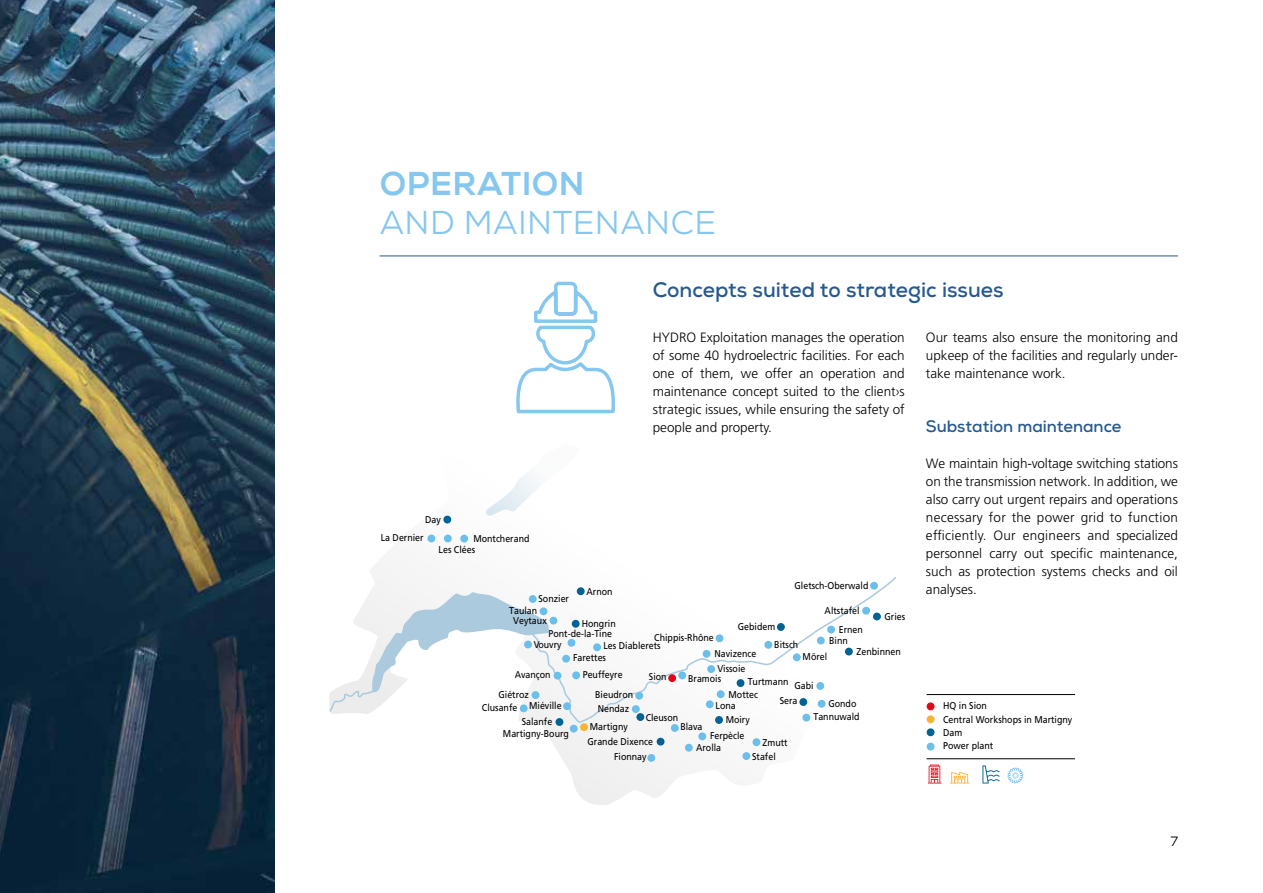
<style>
.page{position:relative;width:1263px;height:893px;background:#fff}
.page>*{position:absolute;margin:0;border:0;box-sizing:border-box;transform-origin:0 0}
.t1{font:33px "Nexa";letter-spacing:.015em;color:#85c7ee}
.t2{font:800 33px "Nexa";letter-spacing:.015em;color:#85c7ee}
.t3{font:700 21px "Nexa";color:#26598f}
.t4{font:700 16.5px "Nexa";color:#26598f}
.t5{font:300 13.5px/18px "Frutiger LT Std";color:#000;text-align:justify}
.t6{font:13.5px "Nexa";color:#000}
.t7{font:9.9px/13.4px "Frutiger LT Std";color:#000;scale:.9 1}
</style>
<div class="page">
<svg style="left:329px;top:515px;width:628px;height:290px"></svg>
<svg style="left:484px;top:472px;width:95px;height:45px"></svg>
<div style="left:580px;top:723px;width:8px;height:8px;background:#f9b234;border-radius:50%"></div>
<div style="left:570px;top:725px;width:8px;height:8px;background:#6bbfea;border-radius:50%"></div>
<div style="left:460px;top:535px;width:8px;height:7px;background:#6bbfea;border-radius:50%"></div>
<div style="left:444px;top:535px;width:8px;height:7px;background:#6bbfea;border-radius:50%"></div>
<div style="left:427px;top:535px;width:8px;height:7px;background:#6bbfea;border-radius:50%"></div>
<div style="left:647px;top:754px;width:8px;height:8px;background:#6bbfea;border-radius:50%"></div>
<div style="left:671px;top:724px;width:8px;height:8px;background:#6bbfea;border-radius:50%"></div>
<div style="left:698px;top:732px;width:8px;height:8px;background:#6bbfea;border-radius:50%"></div>
<div style="left:752px;top:738px;width:8px;height:8px;background:#6bbfea;border-radius:50%"></div>
<svg style="left:330px;top:577px;width:566px;height:146px"></svg>
<div style="left:817px;top:637px;width:8px;height:7px;background:#6bbfea;border-radius:50%"></div>
<div style="left:827px;top:626px;width:8px;height:7px;background:#6bbfea;border-radius:50%"></div>
<div style="left:873px;top:613px;width:8px;height:7px;background:#006394;border-radius:50%"></div>
<div style="left:845px;top:648px;width:8px;height:7px;background:#006394;border-radius:50%"></div>
<div style="left:862px;top:607px;width:8px;height:8px;background:#6bbfea;border-radius:50%"></div>
<div style="left:870px;top:582px;width:8px;height:8px;background:#6bbfea;border-radius:50%"></div>
<div style="left:703px;top:650px;width:7px;height:8px;background:#6bbfea;border-radius:50%"></div>
<div style="left:678px;top:671px;width:8px;height:8px;background:#6bbfea;border-radius:50%"></div>
<div style="left:742px;top:752px;width:8px;height:8px;background:#6bbfea;border-radius:50%"></div>
<div style="left:685px;top:744px;width:8px;height:8px;background:#6bbfea;border-radius:50%"></div>
<div style="left:520px;top:704px;width:8px;height:8px;background:#6bbfea;border-radius:50%"></div>
<div style="left:443px;top:516px;width:8px;height:7px;background:#006394;border-radius:50%"></div>
<div style="left:777px;top:623px;width:8px;height:8px;background:#006394;border-radius:50%"></div>
<div style="left:799px;top:698px;width:8px;height:8px;background:#006394;border-radius:50%"></div>
<div style="left:715px;top:716px;width:8px;height:8px;background:#006394;border-radius:50%"></div>
<div style="left:657px;top:738px;width:7px;height:8px;background:#006394;border-radius:50%"></div>
<div style="left:636px;top:713px;width:8px;height:8px;background:#006394;border-radius:50%"></div>
<div style="left:555px;top:718px;width:8px;height:8px;background:#006394;border-radius:50%"></div>
<div style="left:737px;top:679px;width:7px;height:8px;background:#006394;border-radius:50%"></div>
<div style="left:572px;top:620px;width:8px;height:8px;background:#006394;border-radius:50%"></div>
<div style="left:927px;top:728px;width:7px;height:8px;background:#006394;border-radius:50%"></div>
<div style="left:927px;top:702px;width:7px;height:8px;background:#e30613;border-radius:50%"></div>
<div style="left:927px;top:715px;width:7px;height:8px;background:#f9b234;border-radius:50%"></div>
<div style="left:927px;top:743px;width:7px;height:7px;background:#6bbfea;border-radius:50%"></div>
<hr style="left:926px;top:758px;width:149px;height:1px;background:#000">
<hr style="left:926px;top:694px;width:149px;height:1px;background:#000">
<svg style="left:982px;top:765px;width:18px;height:18px"></svg>
<svg style="left:928px;top:765px;width:13px;height:18px"></svg>
<svg style="left:950px;top:772px;width:19px;height:11px"></svg>
<svg style="left:1007px;top:767px;width:16px;height:16px"></svg>
<hr style="left:379px;top:256px;width:799px;height:1px;background:#26598f">
<img style="left:0;top:0;width:274px;height:893px">
<svg style="left:516px;top:281px;width:99px;height:133px"></svg>
<h1 class="t2" style="left:380px;top:163px;width:206px">OPERATION</h1>
<h1 class="t1" style="left:380px;top:202px;width:338px">AND MAINTENANCE</h1>
<p class="t7" style="left:425px;top:512px;width:19px">Day</p>
<p class="t7" style="left:381px;top:531px;width:49px">La Dernier</p>
<p class="t7" style="left:473px;top:532px;width:64px">Montcherand</p>
<p class="t7" style="left:439px;top:543px;width:42px">Les Clées</p>
<p class="t7" style="left:538px;top:592px;width:35px">Sonzier</p>
<p class="t7" style="left:586px;top:584px;width:31px">Arnon</p>
<h2 class="t3" style="left:653px;top:277px;width:352px">Concepts suited to strategic issues</h2>
<p class="t5" style="left:653px;top:329px;width:253px">HYDRO Exploitation manages the operation of some 40 hydroelectric facilities. For each one of them, we offer an operation and maintenance concept suited to the client›s strategic issues, while ensuring the safety of people and property.</p>
<p class="t5" style="left:926px;top:329px;width:253px">Our teams also ensure the monitoring and upkeep of the facilities and regularly under&shy;take maintenance work.</p>
<p class="t4" style="left:926px;top:416px;width:197px">Substation maintenance</p>
<p class="t5" style="left:926px;top:455px;width:253px">We maintain high-voltage switching stations on the transmission network. In addition, we also carry out urgent repairs and operations necessary for the power grid to function efficiently. Our engineers and specialized personnel carry out specific maintenance, such as protection systems checks and oil analyses.</p>
<p class="t7" style="left:794px;top:579px;width:84px">Gletsch-Oberwald</p>
<p class="t7" style="left:509px;top:603px;width:33px">Taulan</p>
<p class="t7" style="left:825px;top:604px;width:40px">Altstafel</p>
<p class="t7" style="left:884px;top:610px;width:24px">Gries</p>
<p class="t7" style="left:856px;top:645px;width:51px">Zenbinnen</p>
<p class="t7" style="left:513px;top:614px;width:39px">Veytaux</p>
<p class="t7" style="left:582px;top:616px;width:39px">Hongrin</p>
<p class="t7" style="left:603px;top:639px;width:65px">Les Diablerets</p>
<p class="t7" style="left:738px;top:620px;width:43px">Gebidem</p>
<p class="t7" style="left:829px;top:624px;width:39px;line-height:11.1px;text-indent:9px">Ernen<br>Binn</p>
<p class="t7" style="left:548px;top:627px;width:72px">Pont-de-la-Tine</p>
<p class="t7" style="left:515px;top:668px;width:41px">Avançon</p>
<p class="t7" style="left:583px;top:668px;width:46px">Peuffeyre</p>
<p class="t7" style="left:654px;top:631px;width:68px">Chippis-Rhône</p>
<p class="t7" style="left:774px;top:638px;width:28px">Bitsch</p>
<p class="t7" style="left:534px;top:638px;width:32px">Vouvry</p>
<p class="t7" style="left:714px;top:647px;width:48px">Navizence</p>
<p class="t7" style="left:803px;top:650px;width:29px">Mörel</p>
<p class="t7" style="left:573px;top:651px;width:38px">Farettes</p>
<p class="t7" style="left:717px;top:662px;width:33px">Vissoie</p>
<p class="t7" style="left:649px;top:670px;width:21px">Sion</p>
<p class="t7" style="left:688px;top:672px;width:38px">Bramois</p>
<p class="t7" style="left:748px;top:675px;width:47px">Turtmann</p>
<p class="t7" style="left:794px;top:679px;width:23px">Gabi</p>
<p class="t7" style="left:482px;top:688px;width:54px;line-height:12.5px;text-indent:17px">Giétroz<br>Clusanfe</p>
<p class="t7" style="left:522px;top:715px;width:35px">Salanfe</p>
<p class="t7" style="left:716px;top:689px;width:49px;line-height:10.9px;text-indent:13px">Mottec<br>Lona</p>
<p class="t7" style="left:726px;top:713px;width:28px">Moiry</p>
<p class="t7" style="left:595px;top:688px;width:44px">Bieudron</p>
<p class="t7" style="left:780px;top:694px;width:21px">Sera</p>
<p class="t7" style="left:828px;top:697px;width:33px">Gondo</p>
<p class="t7" style="left:529px;top:699px;width:38px">Miéville</p>
<p class="t7" style="left:598px;top:702px;width:37px">Nendaz</p>
<p class="t7" style="left:813px;top:710px;width:53px">Tannuwald</p>
<p class="t7" style="left:646px;top:711px;width:38px">Cleuson</p>
<p class="t7" style="left:614px;top:750px;width:38px">Fionnay</p>
<p class="t7" style="left:680px;top:720px;width:26px">Blava</p>
<p class="t7" style="left:590px;top:720px;width:44px">Martigny</p>
<p class="t7" style="left:503px;top:727px;width:75px">Martigny-Bourg</p>
<p class="t7" style="left:710px;top:729px;width:40px">Ferpècle</p>
<p class="t7" style="left:587px;top:734px;width:74px">Grande Dixence</p>
<p class="t7" style="left:763px;top:735px;width:29px">Zmutt</p>
<p class="t7" style="left:696px;top:741px;width:29px">Arolla</p>
<p class="t7" style="left:752px;top:750px;width:28px">Stafel</p>
<p class="t7" style="left:943px;top:699px;width:145px">HQ in Sion<br>Central Workshops in Martigny<br>Dam<br>Power plant</p>
<p class="t6" style="left:1170px;top:833px;width:9px">7</p>
</div>
